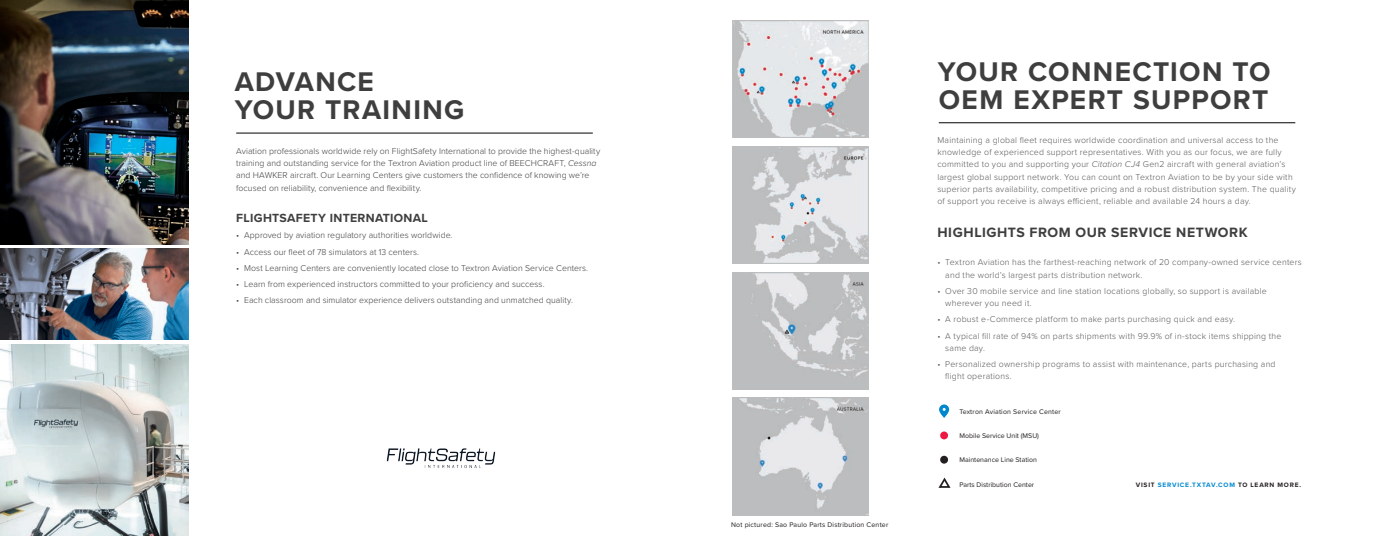
<style>
.page{position:relative;width:1386px;height:536px;background:#fff}
.page>*{position:absolute;margin:0;border:0;box-sizing:border-box;transform-origin:0 0}
.t1{font:700 28px/28px "Proxima Nova";letter-spacing:.045em;color:#3e3e3f}
.t2{font:700 14px "Proxima Nova";letter-spacing:.04em;color:#3e3e3f}
.t3{font:700 12.25px "Proxima Nova";letter-spacing:.025em;color:#3e3e3f}
.t4{font:300 8.75px/12.2px "Proxima Nova";letter-spacing:.025em;color:#57585a}
.Jets_body_copy{font:300 8.75px/12.2px "Proxima Nova";letter-spacing:.005em;color:#3e3e3f}
.t5{font:7px "Proxima Nova";letter-spacing:.025em;color:#231f20}
.t6{font:7px "Proxima Nova";letter-spacing:.005em;color:#231f20}
.t7{font:700 6.56px "Proxima Nova";letter-spacing:.12em;color:#231f20}
.s1{font-style:italic}
.s2{color:#0088ce}
</style>
<div class="page">
<hr style="left:939px;top:122px;width:356px;height:1px;background:#3e3e3f">
<img style="left:733px;top:21px;width:135px;height:117px">
<img style="left:732px;top:146px;width:136px;height:118px">
<img style="left:732px;top:272px;width:136px;height:117px">
<img style="left:732px;top:398px;width:136px;height:117px">
<div style="left:940px;top:431px;width:8px;height:8px;background:#ed1943;border-radius:50%"></div>
<div style="left:940px;top:455px;width:8px;height:8px;background:#231f20;border-radius:50%"></div>
<svg style="left:939px;top:404px;width:10px;height:14px"></svg>
<svg style="left:938px;top:477px;width:13px;height:11px"></svg>
<img style="left:0;top:344px;width:189px;height:192px">
<img style="left:0;top:0;width:189px;height:244px">
<img style="left:0;top:248px;width:189px;height:92px">
<hr style="left:236px;top:132px;width:357px;height:2px;background:#3e3e3f">
<img style="left:386px;top:448px;width:110px;height:20px">
<p class="t1" style="left:235px;top:67px;width:231px">ADVANCE<br>YOUR TRAINING</p>
<p class="Jets_body_copy" style="left:236px;top:144px;width:365px">Aviation professionals worldwide rely on FlightSafety International to provide the highest-quality training and outstanding service for the Textron Aviation product line of BEECHCRAFT, <span class="s1">Cessna </span>and HAWKER aircraft. Our Learning Centers give customers the confidence of knowing we’re focused on reliability, convenience and flexibility.</p>
<p class="t3" style="left:236px;top:209px;width:193px">FLIGHTSAFETY INTERNATIONAL</p>
<p class="Jets_body_copy" style="left:236px;top:229px;width:218px">• Approved by aviation regulatory authorities worldwide.</p>
<p class="Jets_body_copy" style="left:236px;top:245px;width:184px">• Access our fleet of 78 simulators at 13 centers.</p>
<p class="Jets_body_copy" style="left:236px;top:261px;width:353px">• Most Learning Centers are conveniently located close to Textron Aviation Service Centers.</p>
<p class="Jets_body_copy" style="left:236px;top:277px;width:310px">• Learn from experienced instructors committed to your proficiency and success.</p>
<p class="Jets_body_copy" style="left:236px;top:293px;width:338px">• Each classroom and simulator experience delivers outstanding and unmatched quality.</p>
<p class="t5" style="left:731px;top:519px;width:159px">Not pictured: Sao Paulo Parts Distribution Center</p>
<p class="t1" style="left:938px;top:57px;width:334px">YOUR CONNECTION TO<br>OEM EXPERT SUPPORT</p>
<p class="t4" style="left:937px;top:133px;width:360px">Maintaining a global fleet requires worldwide coordination and universal access to the knowledge of experienced support representatives. With you as our focus, we are fully committed to you and supporting your <span class="s1">Citation CJ4</span> Gen2 aircraft with general aviation’s largest global support network. You can count on Textron Aviation to be by your side with superior parts availability, competitive pricing and a robust distribution system. The quality of support you receive is always efficient, reliable and available 24 hours a day.</p>
<p class="t2" style="left:937px;top:222px;width:312px">HIGHLIGHTS FROM OUR SERVICE NETWORK</p>
<p class="t4" style="left:945px;top:256px;width:358px;text-indent:-8px">• Textron Aviation has the farthest-reaching network of 20 company-owned service centers and the world’s largest parts distribution network.</p>
<p class="t4" style="left:945px;top:284px;width:323px;text-indent:-8px">• Over 30 mobile service and line station locations globally, so support is available wherever you need it.</p>
<p class="t4" style="left:937px;top:313px;width:299px">• A robust e-Commerce platform to make parts purchasing quick and easy.</p>
<p class="t4" style="left:945px;top:329px;width:338px;text-indent:-8px">• A typical fill rate of 94% on parts shipments with 99.9% of in-stock items shipping the same day.</p>
<p class="t4" style="left:945px;top:357px;width:332px;text-indent:-8px">• Personalized ownership programs to assist with maintenance, parts purchasing and flight operations.</p>
<p class="t5" style="left:960px;top:406px;width:103px">Textron Aviation Service Center</p>
<p class="t6" style="left:960px;top:430px;width:81px">Mobile Service Unit (MSU)</p>
<p class="t6" style="left:960px;top:454px;width:79px">Maintenance Line Station</p>
<p class="t6" style="left:960px;top:479px;width:76px">Parts Distribution Center</p>
<p class="t7" style="left:1136px;top:480px;width:167px">VISIT <span class="s2">SERVICE.TXTAV.COM</span> TO LEARN MORE.</p>
</div>
